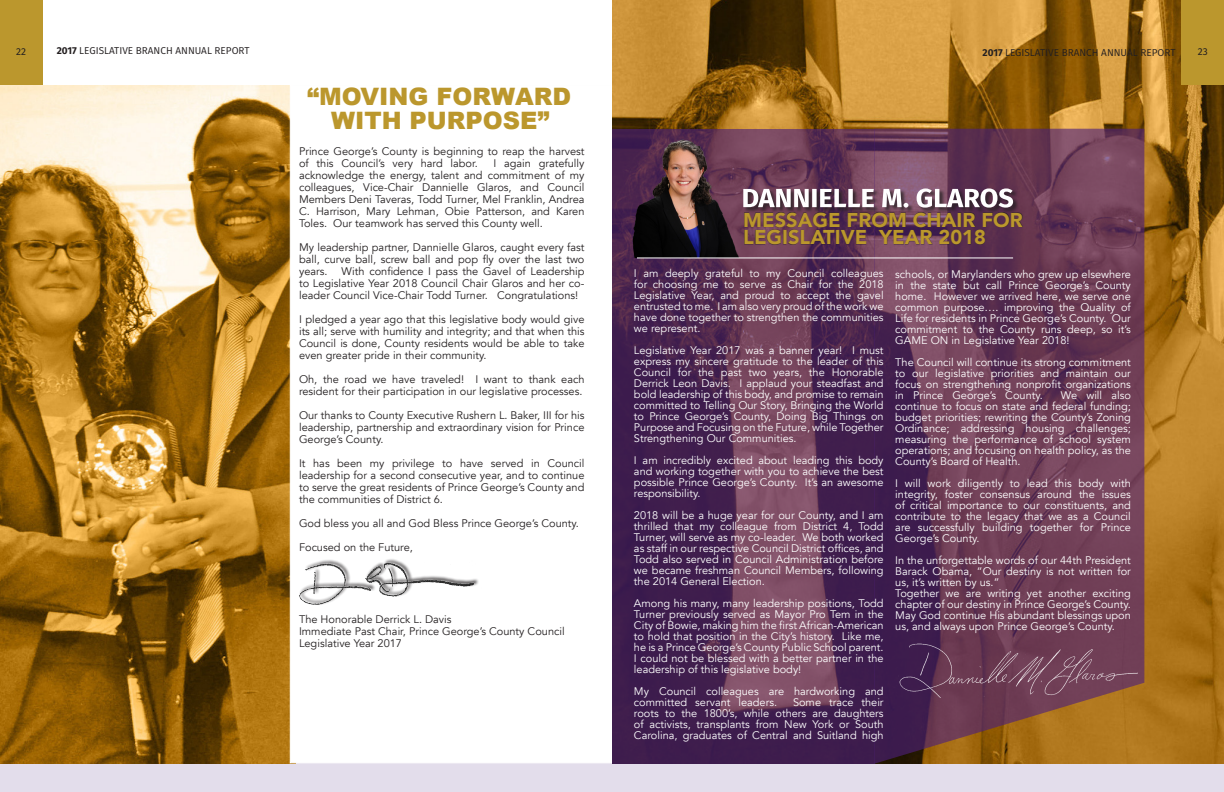
<style>
.page{position:relative;width:1224px;height:792px;background:#fff}
.page>*{position:absolute;margin:0;border:0;box-sizing:border-box;transform-origin:0 0}
.t1{font:900 24px/24px "Arial";color:#bb972d;text-align:center}
.t2{font:900 20px/17px "Avenir";color:#bb972d}
.t3{font:11px/11px "Avenir";color:#fff;text-align:justify}
.t4{font:11px/12px "Avenir";color:#231f20;text-align:justify}
.t5{font:10px "Fira Sans";color:#231f20}
.t6{font:10px "Fira Sans";color:#231f20}
.s1{font-weight:700}
</style>
<div class="page">
<div style="left:0;top:85px;width:1224px;height:707px;background:#e3ddeb"></div>
<img style="left:0;top:85px;width:290px;height:678px">
<img style="left:612px;top:0;width:612px;height:764px">
<div style="left:290px;top:85px;width:322px;height:678px;background:#fff;border:1px solid #fff"></div>
<svg style="left:612px;top:129px;width:263px;height:635px;fill:#411f4d"></svg>
<svg style="left:875px;top:129px;width:269px;height:635px"></svg>
<img style="left:628px;top:119px;width:112px;height:139px">
<hr style="left:637px;top:257px;width:376px;height:1px;background:#fff">
<div style="left:745px;top:212px;width:278px;height:33px;background:#231f20;opacity:.75"></div>
<div style="left:743px;top:188px;width:276px;height:25px;background:#231f20;opacity:.75"></div>
<svg style="left:743px;top:188px;width:270px;height:20px"></svg>
<img style="left:290px;top:551px;width:189px;height:61px">
<img style="left:897px;top:641px;width:243px;height:58px">
<div style="left:1181px;top:0;width:43px;height:85px;background:#bb972d"></div>
<div style="left:0;top:0;width:43px;height:85px;background:#bb972d"></div>
<p class="t6" style="left:16px;top:44px;width:11px">22</p>
<p class="t5" style="left:57px;top:44px;width:194px"><span class="s1">2017</span> LEGISLATIVE BRANCH ANNUAL REPORT</p>
<p class="t5" style="left:983px;top:46px;width:194px"><span class="s1">2017</span> LEGISLATIVE BRANCH ANNUAL REPORT</p>
<p class="t6" style="left:1198px;top:44px;width:11px">23</p>
<h1 class="t1" style="left:307px;top:84px;width:266px">“MOVING FORWARD<br>WITH PURPOSE”</h1>
<p class="t4" style="left:299px;top:146px;width:287px">Prince George’s County is beginning to reap the harvest of this Council’s very hard labor.</p>
<p class="t4" style="left:299px;top:158px;width:287px;text-indent:194px">I again gratefully acknowledge the energy, talent and commitment of my colleagues, Vice-Chair Dannielle Glaros, and Council Members Deni Taveras, Todd Turner, Mel Franklin, Andrea C. Harrison, Mary Lehman, Obie Patterson, and Karen Toles. Our teamwork has served this County well.</p>
<p class="t4" style="left:299px;top:242px;width:287px">My leadership partner, Dannielle Glaros, caught every fast ball, curve ball, screw ball and pop fly over the last two years.</p>
<p class="t4" style="left:299px;top:266px;width:287px;text-indent:43px">With confidence I pass the Gavel of Leadership to Legislative Year 2018 Council Chair Glaros and her co&shy;leader Council Vice-Chair Todd Turner. Congratulations!</p>
<p class="t4" style="left:299px;top:314px;width:287px">I pledged a year ago that this legislative body would give its all; serve with humility and integrity; and that when this Council is done, County residents would be able to take even greater pride in their community.</p>
<p class="t4" style="left:299px;top:374px;width:287px">Oh, the road we have traveled! I want to thank each resident for their participation in our legislative processes.</p>
<p class="t4" style="left:299px;top:410px;width:287px">Our thanks to County Executive Rushern L. Baker, III for his leadership, partnership and extraordinary vision for Prince George’s County.</p>
<p class="t4" style="left:299px;top:458px;width:287px">It has been my privilege to have served in Council leadership for a second consecutive year, and to continue to serve the great residents of Prince George’s County and the communities of District 6.</p>
<p class="t4" style="left:299px;top:512px;width:281px;line-height:24px">God bless you all and God Bless Prince George’s County.<br>Focused on the Future,</p>
<p class="t4" style="left:299px;top:614px;width:267px;text-align:left">The Honorable Derrick L. Davis<br>Immediate Past Chair, Prince George’s County Council<br>Legislative Year 2017</p>
<h2 class="t2" style="left:743px;top:211px;width:281px">MESSAGE FROM CHAIR FOR<br>LEGISLATIVE YEAR 2018</h2>
<p class="t3" style="left:634px;top:268px;width:251px">I am deeply grateful to my Council colleagues for choosing me to serve as Chair for the 2018<br>Legislative Year, and proud to accept the gavel entrusted to me. I am also very proud of the work we have done together to strengthen the communities we represent.</p>
<p class="t3" style="left:634px;top:345px;width:251px">Legislative Year 2017 was a banner year! I must express my sincere gratitude to the leader of this Council for the past two years, the Honorable Derrick Leon Davis. I applaud your steadfast and bold leadership of this body, and promise to remain committed to Telling Our Story, Bringing the World to Prince George’s County, Doing Big Things on Purpose and Focusing on the Future, while Together Strengthening Our Communities.</p>
<p class="t3" style="left:634px;top:455px;width:251px">I am incredibly excited about leading this body and working together with you to achieve the best possible Prince George’s County. It’s an awesome responsibility.</p>
<p class="t3" style="left:634px;top:510px;width:251px">2018 will be a huge year for our County, and I am thrilled that my colleague from District 4, Todd Turner, will serve as my co-leader. We both worked as staff in our respective Council District offices, and Todd also served in Council Administration before we became freshman Council Members, following the 2014 General Election.</p>
<p class="t3" style="left:634px;top:598px;width:251px">Among his many, many leadership positions, Todd Turner previously served as Mayor Pro Tem in the City of Bowie, making him the first African-American to hold that position in the City’s history. Like me, he is a Prince George’s County Public School parent.<br>I could not be blessed with a better partner in the leadership of this legislative body!</p>
<p class="t3" style="left:634px;top:686px;width:251px">My Council colleagues are hardworking and committed servant leaders.</p>
<p class="t3" style="left:634px;top:697px;width:251px;text-indent:159px">Some trace their roots to the 1800’s, while others are daughters of activists, transplants from New York or South Carolina, graduates of Central and Suitland high</p>
<p class="t3" style="left:895px;top:269px;width:237px">schools, or Marylanders who grew up elsewhere in the state but call Prince George’s County home. However we arrived here, we serve one common purpose…. improving the Quality of Life for residents in Prince George’s County. Our commitment to the County runs deep, so it’s GAME ON in Legislative Year 2018!</p>
<p class="t3" style="left:895px;top:357px;width:237px">The Council will continue its strong commitment to our legislative priorities and maintain our focus on strengthening nonprofit organizations in Prince George’s County.</p>
<p class="t3" style="left:895px;top:390px;width:237px;text-indent:166px">We will also continue to focus on state and federal funding; budget priorities; rewriting the County’s Zoning Ordinance; addressing housing challenges; measuring the performance of school system operations; and focusing on health policy, as the County’s Board of Health.</p>
<p class="t3" style="left:895px;top:478px;width:237px">I will work diligently to lead this body with integrity, foster consensus around the issues of critical importance to our constituents, and contribute to the legacy that we as a Council are successfully building together for Prince George’s County.</p>
<p class="t3" style="left:895px;top:555px;width:237px;text-align:left">In the unforgettable words of our 44th President Barack Obama, “Our destiny is not written for us, it’s written by us.”<br>Together we are writing yet another exciting chapter of our destiny in Prince George’s County.<br>May God continue His abundant blessings upon us, and always upon Prince George’s County.</p>
</div>
